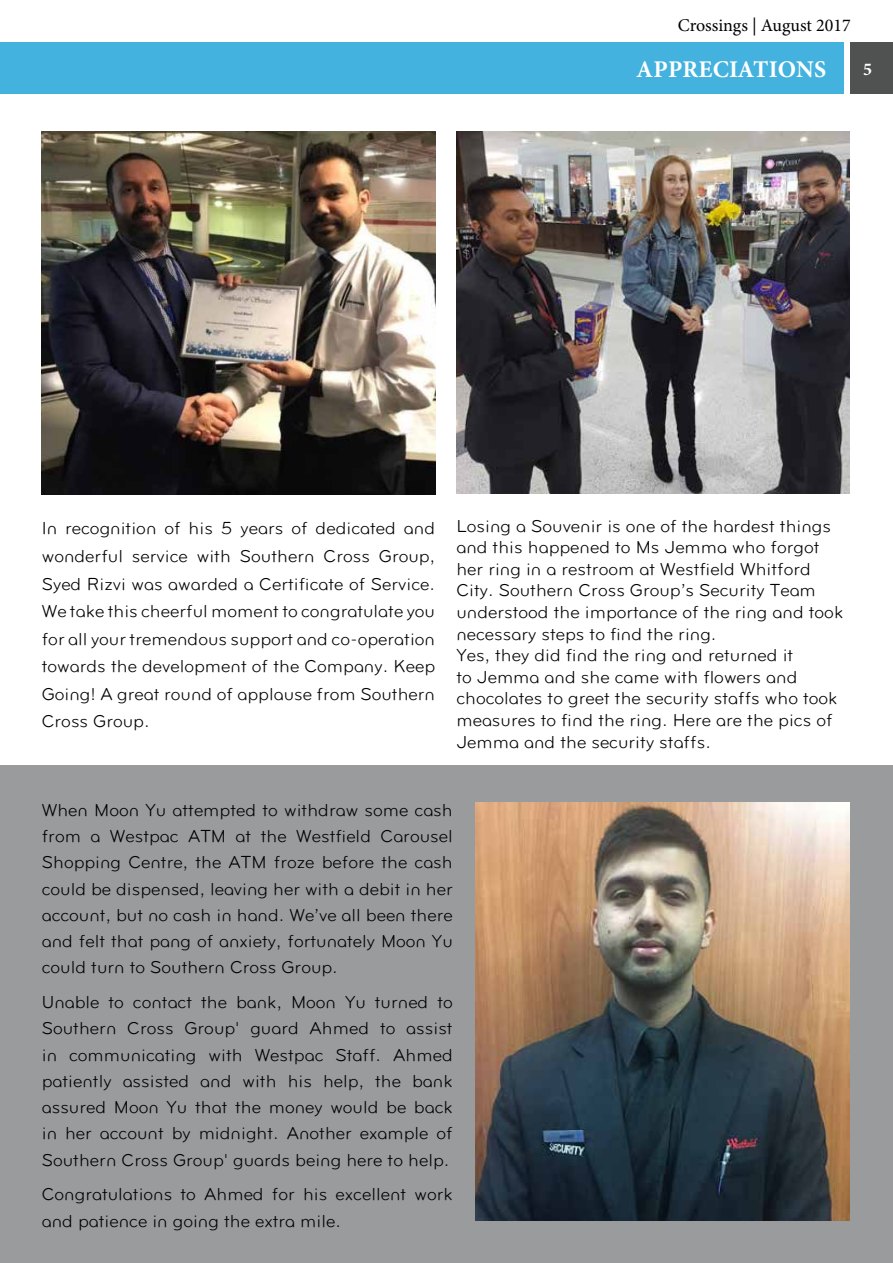
<style>
.page{position:relative;width:893px;height:1263px;background:#fff}
.page>*{position:absolute;margin:0;border:0;box-sizing:border-box;transform-origin:0 0}
.t1{font:700 24px "Minion Pro";letter-spacing:.005em;color:#fff}
.t2{font:18px/26.2px "Bryant Regular Alt";color:#000;text-align:justify}
.t3{font:18px "Minion Pro";color:#000}
.t4{font:700 18px "Minion Pro";color:#fff}
</style>
<div class="page">
<div style="left:850px;top:43px;width:43px;height:51px;background:#505252"></div>
<div style="left:0;top:43px;width:843px;height:51px;background:#43b2de"></div>
<div style="left:0;top:765px;width:892px;height:498px;background:#999b9c"></div>
<img style="left:475px;top:803px;width:375px;height:417px">
<img style="left:456px;top:132px;width:394px;height:361px">
<img style="left:42px;top:132px;width:393px;height:363px">
<p class="t3" style="left:678px;top:13px;width:175px">Crossings | August 2017</p>
<h1 class="t1" style="left:636px;top:52px;width:191px">APPRECIATIONS</h1>
<p class="t4" style="left:863px;top:56px;width:10px">5</p>
<p class="t2" style="left:42px;top:514px;width:395px;line-height:27.6px">In recognition of his 5 years of dedicated and wonderful service with Southern Cross Group, Syed Rizvi was awarded a Certificate of Service.<br>We take this cheerful moment to congratulate you for all your tremendous support and co-operation towards the development of the Company. Keep Going! A great round of applause from Southern Cross Group.</p>
<p class="t2" style="left:456px;top:515px;width:388px;line-height:21.6px;text-align:left">Losing a Souvenir is one of the hardest things and this happened to Ms Jemma who forgot her ring in a restroom at Westfield Whitford City. Southern Cross Group’s Security Team understood the importance of the ring and took necessary steps to find the ring.<br>Yes, they did find the ring and returned it<br>to Jemma and she came with flowers and chocolates to greet the security staffs who took measures to find the ring. Here are the pics of Jemma and the security staffs.</p>
<p class="t2" style="left:42px;top:797px;width:413px">When Moon Yu attempted to withdraw some cash from a Westpac ATM at the Westfield Carousel Shopping Centre, the ATM froze before the cash could be dispensed, leaving her with a debit in her account, but no cash in hand. We’ve all been there and felt that pang of anxiety, fortunately Moon Yu could turn to Southern Cross Group.</p>
<p class="t2" style="left:42px;top:989px;width:413px">Unable to contact the bank, Moon Yu turned to Southern Cross Group' guard Ahmed to assist in communicating with Westpac Staff. Ahmed patiently assisted and with his help, the bank assured Moon Yu that the money would be back in her account by midnight. Another example of Southern Cross Group' guards being here to help.</p>
<p class="t2" style="left:42px;top:1181px;width:412px">Congratulations to Ahmed for his excellent work and patience in going the extra mile.</p>
</div>
